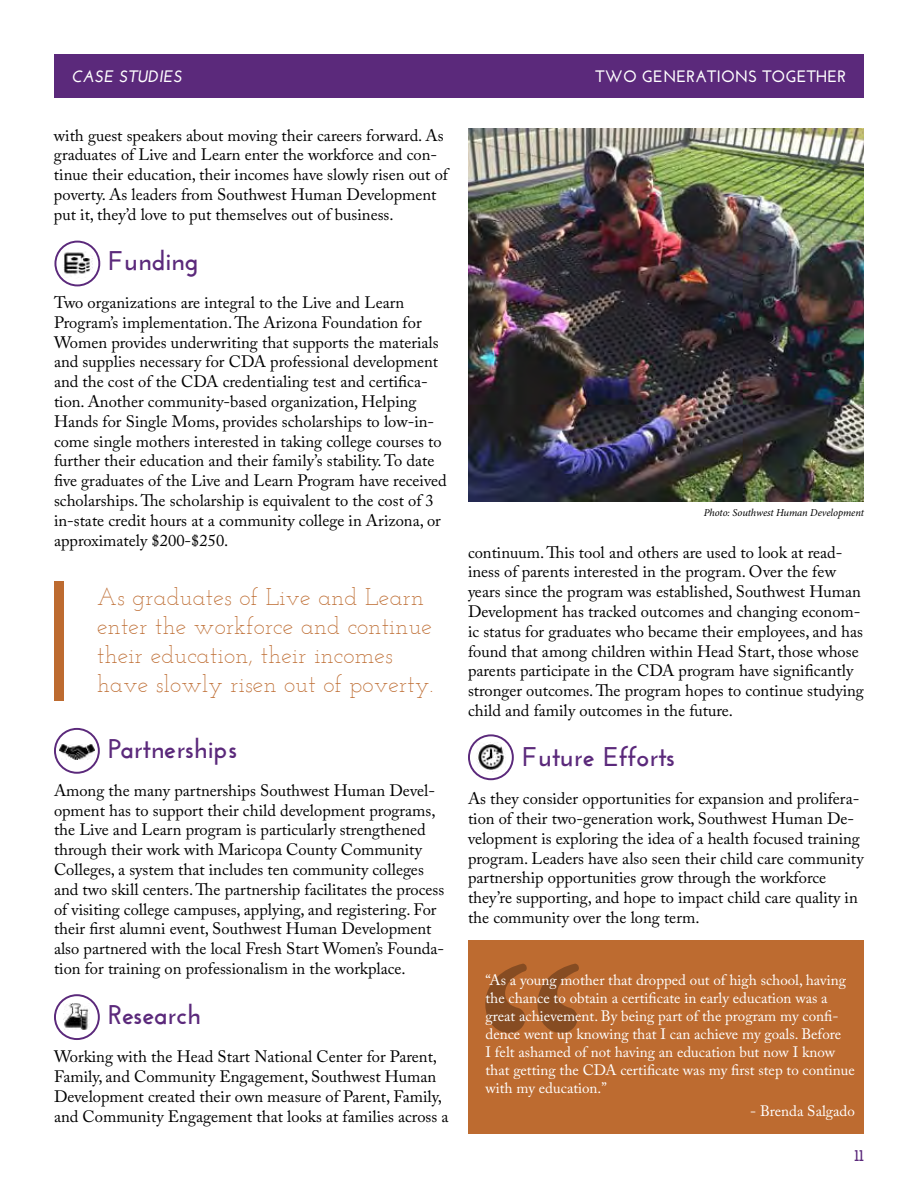
<style>
.page{position:relative;width:918px;height:1188px;background:#fff}
.page>*{position:absolute;margin:0;border:0;box-sizing:border-box;transform-origin:0 0}
.t1{font:700 238.2px "Adobe Garamond Pro";color:#000}
.t2{font:700 27px "Josefin Sans";color:#5b297b}
.t3{font:300 24px/28.8px "Josefin Slab";letter-spacing:.01em;color:#bd6b30}
.t4{font:16.5px/19.8px "Adobe Caslon Pro";color:#000}
.t5{font:700 16.5px "Josefin Sans";color:#fff}
.t6{font:italic 700 16.5px "Josefin Sans";color:#fff}
.t7{font:700 16.5px "Josefin Slab";color:#5b297b}
.t8{font:15px/18px "Adobe Caslon Pro";color:#fff}
.t9{font:italic 10.5px "Minion Pro";letter-spacing:-.01em;color:#000}
</style>
<div class="page">
<div style="left:468px;top:940px;width:396px;height:194px;background:#bd6b30"></div>
<div style="left:54px;top:54px;width:810px;height:44px;background:#5b297b"></div>
<div style="left:54px;top:581px;width:9px;height:120px;background:#bd6b30"></div>
<img style="left:468px;top:129px;width:396px;height:372px">
<img style="left:60px;top:744px;width:34px;height:16px">
<div style="left:54px;top:728px;width:46px;height:46px;border:2px solid #5b297b;border-radius:50%"></div>
<img style="left:64px;top:1004px;width:25px;height:26px">
<div style="left:54px;top:994px;width:46px;height:46px;border:2px solid #5b297b;border-radius:50%"></div>
<div style="left:468px;top:734px;width:46px;height:46px;border:2px solid #5b297b;border-radius:50%"></div>
<img style="left:476px;top:743px;width:28px;height:29px">
<div style="left:54px;top:241px;width:46px;height:45px;border:2px solid #5b297b;border-radius:50%"></div>
<img style="left:62px;top:248px;width:30px;height:30px">
<p class="t6" style="left:72px;top:66px;width:23px">CASE</p>
<p class="t6" style="left:119px;top:66px;width:10px">STUDIES</p>
<p class="t5" style="left:596px;top:66px;width:252px">TWO GENERATIONS TOGETHER</p>
<p class="t4" style="left:54px;top:125px;width:396px">with guest speakers about moving their careers forward. As graduates of Live and Learn enter the workforce and con&shy;tinue their education, their incomes have slowly risen out of poverty. As leaders from Southwest Human Development put it, they’d love to put themselves out of business.</p>
<h2 class="t2" style="left:108px;top:245px;width:92px">Funding</h2>
<p class="t4" style="left:54px;top:292px;width:394px">Two organizations are integral to the Live and Learn Program’s implementation. The Arizona Foundation for Women provides underwriting that supports the materials and supplies necessary for CDA professional development and the cost of the CDA credentialing test and certifica&shy;tion. Another community-based organization, Helping Hands for Single Moms, provides scholarships to low-in&shy;come single mothers interested in taking college courses to further their education and their family’s stability. To date five graduates of the Live and Learn Program have received scholarships. The scholarship is equivalent to the cost of 3 in-state credit hours at a community college in Arizona, or approximately $200-$250.</p>
<h3 class="t3" style="left:97px;top:583px;width:338px">As graduates of Live and Learn enter the workforce and continue their education, their incomes have slowly risen out of poverty.</h3>
<h2 class="t2" style="left:108px;top:733px;width:131px">Partnerships</h2>
<p class="t4" style="left:54px;top:780px;width:392px">Among the many partnerships Southwest Human Devel&shy;opment has to support their child development programs, the Live and Learn program is particularly strengthened through their work with Maricopa County Community Colleges, a system that includes ten community colleges and two skill centers. The partnership facilitates the process of visiting college campuses, applying, and registering. For their first alumni event, Southwest Human Development also partnered with the local Fresh Start Women’s Founda&shy;tion for training on professionalism in the workplace.</p>
<h2 class="t2" style="left:108px;top:999px;width:95px">Research</h2>
<p class="t4" style="left:54px;top:1047px;width:396px">Working with the Head Start National Center for Parent, Family, and Community Engagement, Southwest Human Development created their own measure of Parent, Family, and Community Engagement that looks at families across a</p>
<p class="t9" style="left:704px;top:505px;width:162px">Photo: Southwest Human Development</p>
<p class="t4" style="left:468px;top:542px;width:397px">continuum. This tool and others are used to look at read&shy;iness of parents interested in the program. Over the few years since the program was established, Southwest Human Development has tracked outcomes and changing econom&shy;ic status for graduates who became their employees, and has found that among children within Head Start, those whose parents participate in the CDA program have significantly stronger outcomes. The program hopes to continue studying child and family outcomes in the future.</p>
<h2 class="t2" style="left:522px;top:741px;width:155px">Future Efforts</h2>
<p class="t4" style="left:468px;top:789px;width:397px">As they consider opportunities for expansion and prolifera&shy;tion of their two-generation work, Southwest Human De&shy;velopment is exploring the idea of a health focused training program. Leaders have also seen their child care community partnership opportunities grow through the workforce they’re supporting, and hope to impact child care quality in the community over the long term.</p>
<h1 class="t1" style="left:476px;top:918px;width:114px">“</h1>
<p class="t8" style="left:486px;top:971px;width:371px">“As a young mother that dropped out of high school, having the chance to obtain a certificate in early education was a great achievement. By being part of the program my confi&shy;dence went up knowing that I can achieve my goals. Before<br>I felt ashamed of not having an education but now I know that getting the CDA certificate was my first step to continue with my education.”</p>
<p class="t8" style="left:750px;top:1101px;width:106px">- Brenda Salgado</p>
<p class="t7" style="left:854px;top:1145px;width:11px">11</p>
</div>
